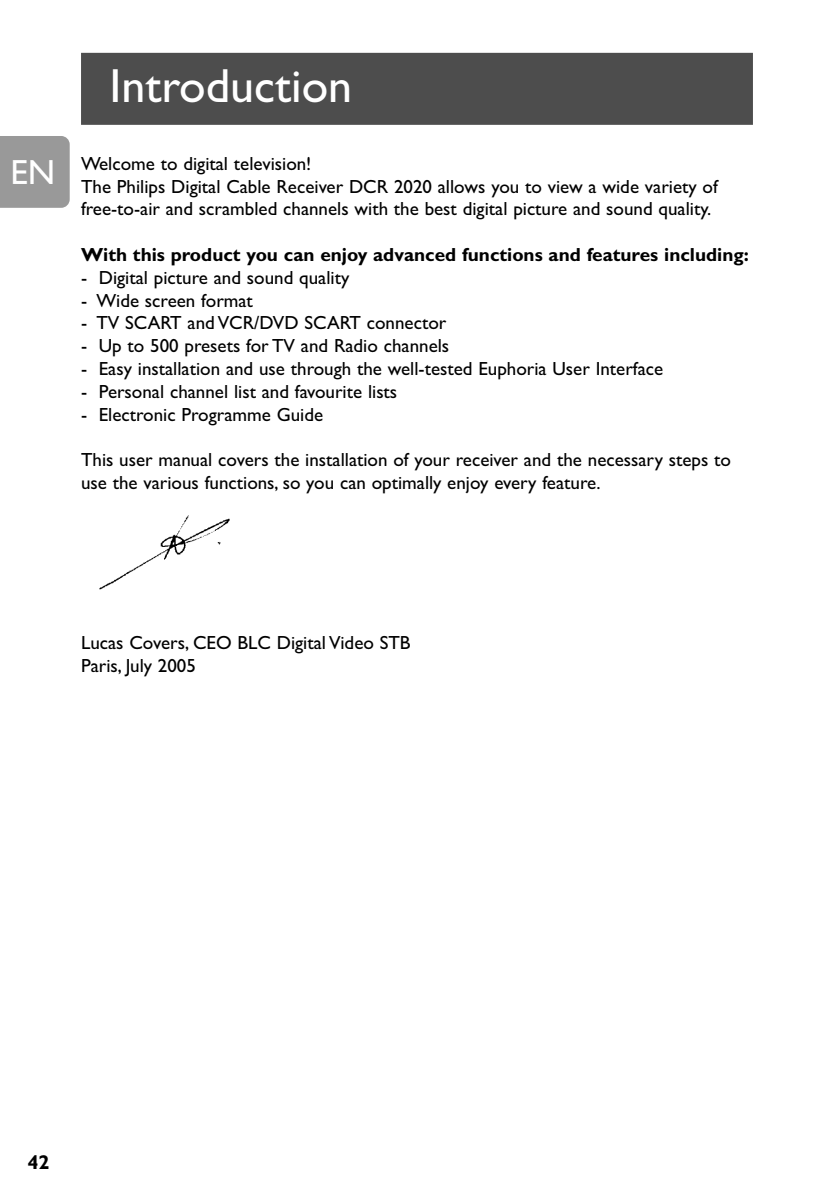
<style>
.page{position:relative;width:834px;height:1200px;background:#fff}
.page>*{position:absolute;margin:0;border:0;box-sizing:border-box;transform-origin:0 0}
.t1{font:48px "Gill Sans";color:#fff}
.t2{font:700 20px "Gill Sans";color:#000}
.t3{font:19px/22.8px "Gill Sans";color:#000}
.t4{font:700 19px "Gill Sans";color:#000}
.s1{font-size:35px;color:#fff}
</style>
<div class="page">
<svg style="left:0;top:52px;width:753px;height:538px"></svg>
<h1 class="t1" style="left:109px;top:58px;width:244px">Introduction</h1>
<p class="t3" style="left:81px;top:152px;width:638px;text-indent:-71px"><span class="s1">EN</span> Welcome to digital television!<br>The Philips Digital Cable Receiver DCR 2020 allows you to view a wide variety of free-to-air and scrambled channels with the best digital picture and sound quality.</p>
<p class="t4" style="left:81px;top:247px;width:669px">With this product you can enjoy advanced functions and features including:</p>
<p class="t3" style="left:81px;top:266px;width:270px">- Digital picture and sound quality</p>
<p class="t3" style="left:81px;top:289px;width:173px">- Wide screen format</p>
<p class="t3" style="left:81px;top:311px;width:367px">- TV SCART and VCR/DVD SCART connector</p>
<p class="t3" style="left:81px;top:334px;width:370px">- Up to 500 presets for TV and Radio channels</p>
<p class="t3" style="left:81px;top:357px;width:584px">- Easy installation and use through the well-tested Euphoria User Interface</p>
<p class="t3" style="left:81px;top:380px;width:318px">- Personal channel list and favourite lists</p>
<p class="t3" style="left:81px;top:403px;width:244px">- Electronic Programme Guide</p>
<p class="t3" style="left:81px;top:448px;width:651px">This user manual covers the installation of your receiver and the necessary steps to use the various functions, so you can optimally enjoy every feature.</p>
<p class="t3" style="left:81px;top:631px;width:331px">Lucas Covers, CEO BLC Digital Video STB<br>Paris, July 2005</p>
<p class="t2" style="left:27px;top:1154px;width:24px">42</p>
</div>
